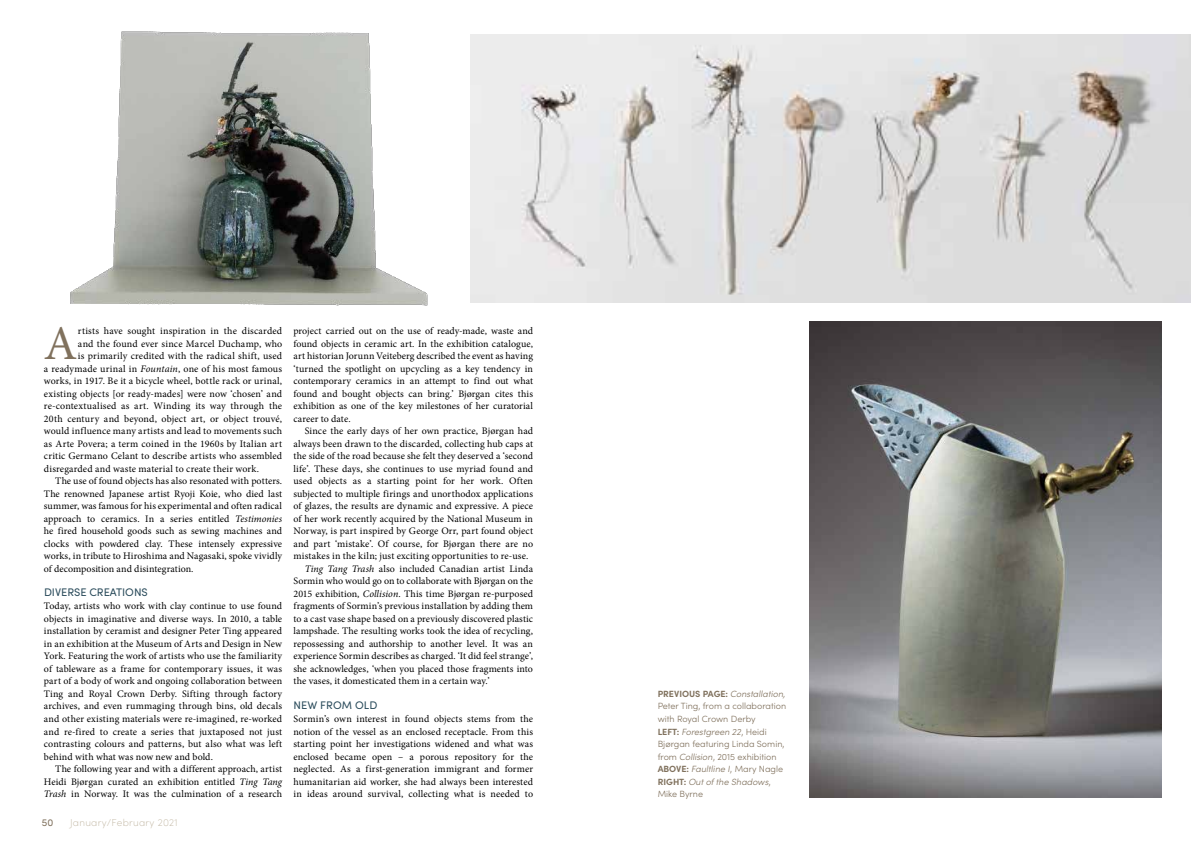
<style>
.page{position:relative;width:1191px;height:851px;background:#fff}
.page>*{position:absolute;margin:0;border:0;box-sizing:border-box;transform-origin:0 0}
.t1{font:48.5px "Minion Pro";color:#80715d}
.t2{font:11px "Sofia Pro";color:#2a4b5b}
.t3{font:10px/12.5px "Minion Pro";letter-spacing:.01em;color:#000;text-align:justify}
.t4{font:200 10px "Sofia Pro";letter-spacing:.03em;color:#c1b6a2}
.t5{font:10px "Sofia Pro";color:#80715d}
.t6{font:300 9px/12.5px "Sofia Pro";color:#80715d}
.s1{font-style:italic}
.s2{font-weight:700}
</style>
<div class="page">
<img style="left:70px;top:31px;width:358px;height:275px">
<img style="left:470px;top:34px;width:721px;height:269px">
<img style="left:809px;top:321px;width:352px;height:476px">
<h1 class="t1" style="left:44px;top:311px;width:35px">A</h1>
<p class="t3" style="left:78px;top:325px;width:206px">rtists have sought inspiration in the discarded</p>
<p class="t3" style="left:78px;top:337px;width:206px">and the found ever since Marcel Duchamp, who</p>
<p class="t3" style="left:78px;top:350px;width:206px">is primarily credited with the radical shift, used</p>
<p class="t3" style="left:44px;top:362px;width:240px">a readymade urinal in <span class="s1">Fountain</span>, one of his most famous</p>
<p class="t3" style="left:44px;top:375px;width:240px">works, in 1917. Be it a bicycle wheel, bottle rack or urinal,</p>
<p class="t3" style="left:44px;top:387px;width:240px">existing objects [or ready-mades] were now ‘chosen’ and</p>
<p class="t3" style="left:44px;top:400px;width:240px">re-contextualised as art. Winding its way through the</p>
<p class="t3" style="left:44px;top:412px;width:240px">20th century and beyond, object art, or object trouvé,</p>
<p class="t3" style="left:44px;top:425px;width:240px">would influence many artists and lead to movements such</p>
<p class="t3" style="left:44px;top:437px;width:240px">as Arte Povera; a term coined in the 1960s by Italian art</p>
<p class="t3" style="left:44px;top:450px;width:240px">critic Germano Celant to describe artists who assembled</p>
<p class="t3" style="left:44px;top:462px;width:216px">disregarded and waste material to create their work.</p>
<p class="t3" style="left:55px;top:475px;width:228px">The use of found objects has also resonated with potters.</p>
<p class="t3" style="left:44px;top:487px;width:240px">The renowned Japanese artist Ryoji Koie, who died last</p>
<p class="t3" style="left:44px;top:500px;width:240px">summer, was famous for his experimental and often radical</p>
<p class="t3" style="left:44px;top:512px;width:240px">approach to ceramics. In a series entitled <span class="s1">Testimonies</span></p>
<p class="t3" style="left:44px;top:525px;width:240px">he fired household goods such as sewing machines and</p>
<p class="t3" style="left:44px;top:537px;width:240px">clocks with powdered clay. These intensely expressive</p>
<p class="t3" style="left:44px;top:550px;width:240px">works, in tribute to Hiroshima and Nagasaki, spoke vividly</p>
<p class="t3" style="left:44px;top:562px;width:151px">of decomposition and disintegration.</p>
<p class="t2" style="left:44px;top:584px;width:105px">DIVERSE CREATIONS</p>
<p class="t3" style="left:44px;top:600px;width:240px">Today, artists who work with clay continue to use found objects in imaginative and diverse ways. In 2010, a table installation by ceramist and designer Peter Ting appeared in an exhibition at the Museum of Arts and Design in New York. Featuring the work of artists who use the familiarity of tableware as a frame for contemporary issues, it was part of a body of work and ongoing collaboration between Ting and Royal Crown Derby. Sifting through factory archives, and even rummaging through bins, old decals and other existing materials were re-imagined, re-worked and re-fired to create a series that juxtaposed not just contrasting colours and patterns, but also what was left behind with what was now new and bold.</p>
<p class="t3" style="left:44px;top:762px;width:240px;text-indent:11px">The following year and with a different approach, artist Heidi Bjørgan curated an exhibition entitled <span class="s1">Ting Tang Trash</span> in Norway. It was the culmination of a research</p>
<p class="t5" style="left:42px;top:815px;width:13px">50</p>
<p class="t4" style="left:70px;top:815px;width:109px">January/February 2021</p>
<p class="t3" style="left:293px;top:325px;width:241px">project carried out on the use of ready-made, waste and found objects in ceramic art. In the exhibition catalogue, art historian Jorunn Veiteberg described the event as having ‘turned the spotlight on upcycling as a key tendency in contemporary ceramics in an attempt to find out what found and bought objects can bring.’ Bjørgan cites this exhibition as one of the key milestones of her curatorial career to date.</p>
<p class="t3" style="left:305px;top:425px;width:230px">Since the early days of her own practice, Bjørgan had</p>
<p class="t3" style="left:293px;top:437px;width:241px">always been drawn to the discarded, collecting hub caps at</p>
<p class="t3" style="left:293px;top:450px;width:241px">the side of the road because she felt they deserved a ‘second</p>
<p class="t3" style="left:293px;top:462px;width:241px">life’. These days, she continues to use myriad found and</p>
<p class="t3" style="left:293px;top:475px;width:241px">used objects as a starting point for her work. Often</p>
<p class="t3" style="left:293px;top:487px;width:241px">subjected to multiple firings and unorthodox applications</p>
<p class="t3" style="left:293px;top:500px;width:241px">of glazes, the results are dynamic and expressive. A piece</p>
<p class="t3" style="left:293px;top:512px;width:241px">of her work recently acquired by the National Museum in</p>
<p class="t3" style="left:293px;top:525px;width:241px">Norway, is part inspired by George Orr, part found object</p>
<p class="t3" style="left:293px;top:537px;width:241px">and part ‘mistake’. Of course, for Bjørgan there are no</p>
<p class="t3" style="left:293px;top:550px;width:236px">mistakes in the kiln; just exciting opportunities to re-use.</p>
<p class="t3" style="left:305px;top:562px;width:230px"><span class="s1">Ting Tang Trash</span> also included Canadian artist Linda</p>
<p class="t3" style="left:293px;top:575px;width:241px">Sormin who would go on to collaborate with Bjørgan on the</p>
<p class="t3" style="left:293px;top:587px;width:241px">2015 exhibition, <span class="s1">Collision</span>. This time Bjørgan re-purposed</p>
<p class="t3" style="left:293px;top:600px;width:241px">fragments of Sormin’s previous installation by adding them</p>
<p class="t3" style="left:293px;top:612px;width:241px">to a cast vase shape based on a previously discovered plastic</p>
<p class="t3" style="left:293px;top:625px;width:241px">lampshade. The resulting works took the idea of recycling,</p>
<p class="t3" style="left:293px;top:637px;width:241px">repossessing and authorship to another level. It was an</p>
<p class="t3" style="left:293px;top:650px;width:241px">experience Sormin describes as charged. ‘It did feel strange’,</p>
<p class="t3" style="left:293px;top:662px;width:241px">she acknowledges, ‘when you placed those fragments into</p>
<p class="t3" style="left:293px;top:675px;width:197px">the vases, it domesticated them in a certain way.’</p>
<p class="t2" style="left:293px;top:697px;width:85px">NEW FROM OLD</p>
<p class="t3" style="left:293px;top:712px;width:241px">Sormin’s own interest in found objects stems from the notion of the vessel as an enclosed receptacle. From this starting point her investigations widened and what was enclosed became open – a porous repository for the neglected. As a first-generation immigrant and former humanitarian aid worker, she had always been interested in ideas around survival, collecting what is needed to</p>
<p class="t6" style="left:657px;top:687px;width:130px"><span class="s2">PREVIOUS PAGE:</span> <span class="s1">Constallation,<br></span>Peter Ting, from a collaboration with Royal Crown Derby<br><span class="s2">LEFT:</span> <span class="s1">Forestgreen 22</span>, Heidi<br>Bjørgan featuring Linda Somin, from <span class="s1">Collision</span>, 2015 exhibition<br><span class="s2">ABOVE:</span> <span class="s1">Faultline I</span>, Mary Nagle<br><span class="s2">RIGHT:</span> <span class="s1">Out of the Shadows</span>,<br>Mike Byrne</p>
</div>
